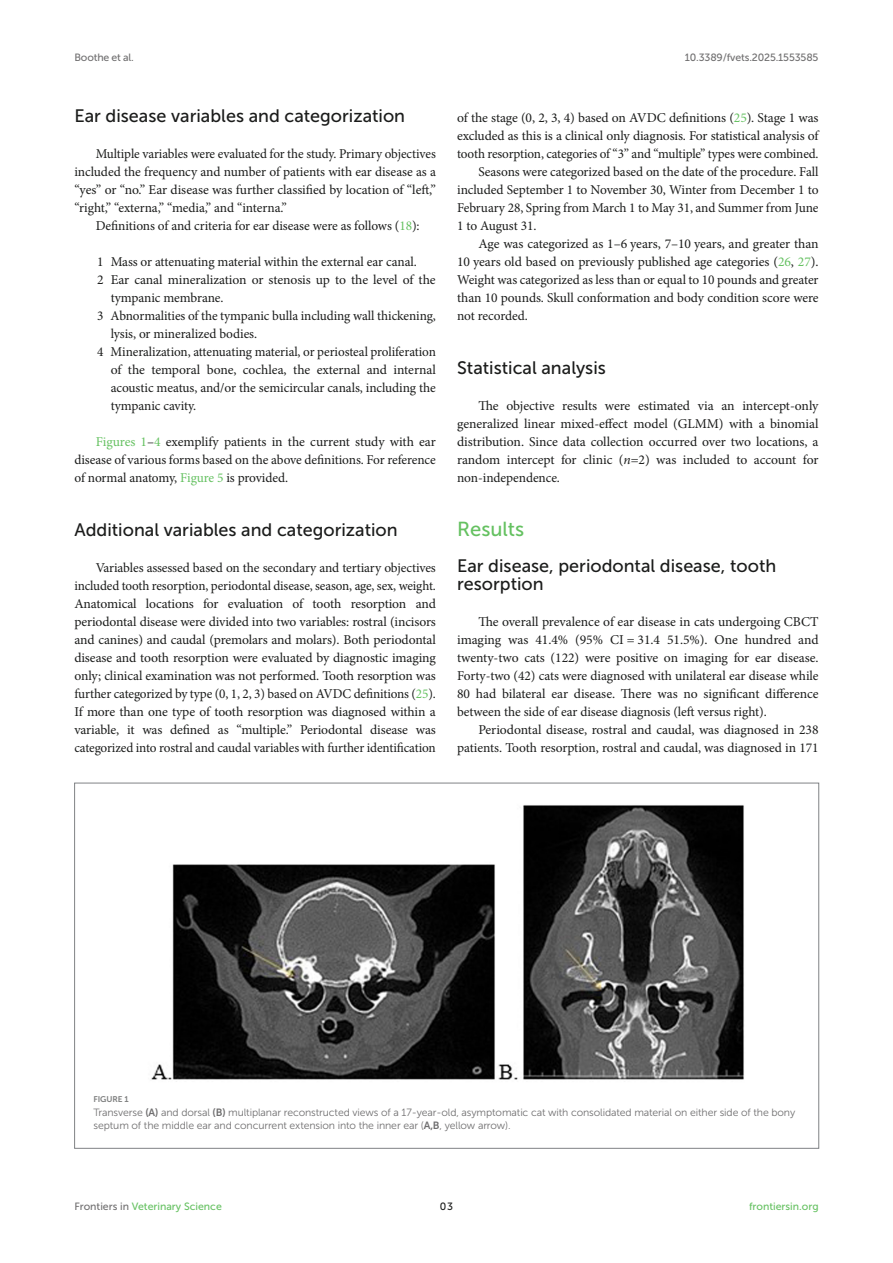
<style>
.page{position:relative;width:893px;height:1263px;background:#fff}
.page>*{position:absolute;margin:0;border:0;box-sizing:border-box;transform-origin:0 0}
.HEAD_1{font:20.25px "Museo Sans 500";color:#65c161}
.HEAD_2{font:18px "Museo Sans 500";color:#1b1c1b}
.HEAD_2_after_HEAD_1{font:18px/18px "Museo Sans 500";color:#1b1c1b}
.TEXT{font:18px "Museo Sans 500";color:#1b1c1b}
.TEXT-2{font:13.5px/18px "Minion Pro";letter-spacing:-.005em;color:#1b1c1b;text-align:justify}
.NL_BLW{font:13.5px/18px "Minion Pro";letter-spacing:-.005em;color:#1b1c1b;text-align:justify}
.NL_MID{font:13.5px/18px "Minion Pro";letter-spacing:-.005em;color:#1b1c1b}
.NL_ABV{font:13.5px "Minion Pro";letter-spacing:-.005em;color:#1b1c1b}
.FIG_LEG{font:10.5px/13.5px "Museo Sans 300";letter-spacing:-.01em;color:#706f70}
.t1{font:10.5px "Museo Sans 500";color:#65c161}
.t2{font:10.5px "Museo Sans 500";letter-spacing:-.015em;color:#706f70}
.t3{font:10.5px "Museo Sans 500";color:#1b1c1b}
.FIG_HD{font:8.25px "Museo Sans 700";letter-spacing:-.01em;color:#7e7f7f}
.s1{color:#65c161}
.s2{font-style:italic}
.s3{font-family:"Museo Sans 700"}
.s4{color:#706f70}
</style>
<div class="page">
<img style="left:151px;top:805px;width:593px;height:277px">
<p class="t2" style="left:74px;top:52px;width:61px">Boothe et al.</p>
<p class="t2" style="left:685px;top:52px;width:135px">10.3389/fvets.2025.1553585</p>
<p class="TEXT" style="left:74px;top:106px;width:332px">Ear disease variables and categorization</p>
<p class="TEXT-2" style="left:96px;top:145px;width:342px">Multiple variables were evaluated for the study. Primary objectives</p>
<p class="TEXT-2" style="left:74px;top:163px;width:363px">included the frequency and number of patients with ear disease as a</p>
<p class="TEXT-2" style="left:74px;top:181px;width:363px">“yes” or “no.” Ear disease was further classified by location of “left,”</p>
<p class="TEXT-2" style="left:74px;top:199px;width:214px">“right,” “externa,” “media,” and “interna.”</p>
<p class="TEXT-2" style="left:96px;top:217px;width:325px">Definitions of and criteria for ear disease were as follows (<span class="s1">18</span>):</p>
<p class="NL_ABV" style="left:97px;top:253px;width:321px">1 Mass or attenuating material within the external ear canal.</p>
<p class="NL_MID" style="left:111px;top:271px;width:327px;text-indent:-13px">2 Ear canal mineralization or stenosis up to the level of the tympanic membrane.</p>
<p class="NL_MID" style="left:111px;top:307px;width:327px;text-indent:-14px">3 Abnormalities of the tympanic bulla including wall thickening, lysis, or mineralized bodies.</p>
<p class="NL_BLW" style="left:111px;top:343px;width:327px;text-indent:-13px">4 Mineralization, attenuating material, or periosteal proliferation of the temporal bone, cochlea, the external and internal acoustic meatus, and/or the semicircular canals, including the tympanic cavity.</p>
<p class="TEXT-2" style="left:74px;top:433px;width:363px;text-indent:21px"><span class="s1">Figures 1</span>–<span class="s1">4</span> exemplify patients in the current study with ear disease of various forms based on the above definitions. For reference of normal anatomy, <span class="s1">Figure 5</span> is provided.</p>
<p class="HEAD_2" style="left:74px;top:520px;width:325px">Additional variables and categorization</p>
<p class="TEXT-2" style="left:74px;top:559px;width:363px;text-indent:21px">Variables assessed based on the secondary and tertiary objectives included tooth resorption, periodontal disease, season, age, sex, weight.<br>Anatomical locations for evaluation of tooth resorption and periodontal disease were divided into two variables: rostral (incisors and canines) and caudal (premolars and molars). Both periodontal disease and tooth resorption were evaluated by diagnostic imaging only; clinical examination was not performed. Tooth resorption was further categorized by type (0, 1, 2, 3) based on AVDC definitions (<span class="s1">25</span>).<br>If more than one type of tooth resorption was diagnosed within a variable, it was defined as “multiple.” Periodontal disease was categorized into rostral and caudal variables with further identification</p>
<p class="TEXT-2" style="left:457px;top:109px;width:363px">of the stage (0, 2, 3, 4) based on AVDC definitions (<span class="s1">25</span>). Stage 1 was excluded as this is a clinical only diagnosis. For statistical analysis of tooth resorption, categories of “3” and “multiple” types were combined.</p>
<p class="TEXT-2" style="left:457px;top:163px;width:363px;text-indent:21px">Seasons were categorized based on the date of the procedure. Fall included September 1 to November 30, Winter from December 1 to February 28, Spring from March 1 to May 31, and Summer from June 1 to August 31.</p>
<p class="TEXT-2" style="left:457px;top:235px;width:363px;text-indent:21px">Age was categorized as 1–6 years, 7–10 years, and greater than 10 years old based on previously published age categories (<span class="s1">26</span>, <span class="s1">27</span>).<br>Weight was categorized as less than or equal to 10 pounds and greater than 10 pounds. Skull conformation and body condition score were not recorded.</p>
<p class="HEAD_2" style="left:457px;top:358px;width:150px">Statistical analysis</p>
<p class="TEXT-2" style="left:457px;top:397px;width:363px;text-indent:21px">The objective results were estimated via an intercept-only generalized linear mixed-effect model (GLMM) with a binomial distribution. Since data collection occurred over two locations, a random intercept for clinic (<span class="s2">n</span>=2) was included to account for non-independence.</p>
<p class="HEAD_1" style="left:457px;top:518px;width:69px">Results</p>
<p class="HEAD_2_after_HEAD_1" style="left:457px;top:557px;width:321px">Ear disease, periodontal disease, tooth resorption</p>
<p class="TEXT-2" style="left:457px;top:613px;width:363px;text-indent:21px">The overall prevalence of ear disease in cats undergoing CBCT imaging was 41.4% (95% CI = 31.4 51.5%). One hundred and twenty-two cats (122) were positive on imaging for ear disease.<br>Forty-two (42) cats were diagnosed with unilateral ear disease while 80 had bilateral ear disease. There was no significant difference between the side of ear disease diagnosis (left versus right).</p>
<p class="TEXT-2" style="left:457px;top:721px;width:363px;text-align:right">Periodontal disease, rostral and caudal, was diagnosed in 238 patients. Tooth resorption, rostral and caudal, was diagnosed in 171</p>
<p class="FIG_HD" style="left:94px;top:1095px;width:37px">FIGURE 1</p>
<p class="FIG_LEG" style="left:94px;top:1105px;width:703px">Transverse <span class="s3">(A)</span> and dorsal <span class="s3">(B)</span> multiplanar reconstructed views of a 17-year-old, asymptomatic cat with consolidated material on either side of the bony septum of the middle ear and concurrent extension into the inner ear (<span class="s3">A,B</span>, yellow arrow).</p>
<p class="t1" style="left:74px;top:1200px;width:149px"><span class="s4">Frontiers in</span> Veterinary Science</p>
<p class="t3" style="left:440px;top:1200px;width:15px">03</p>
<p class="t1" style="left:749px;top:1200px;width:71px">frontiersin.org</p>
</div>
